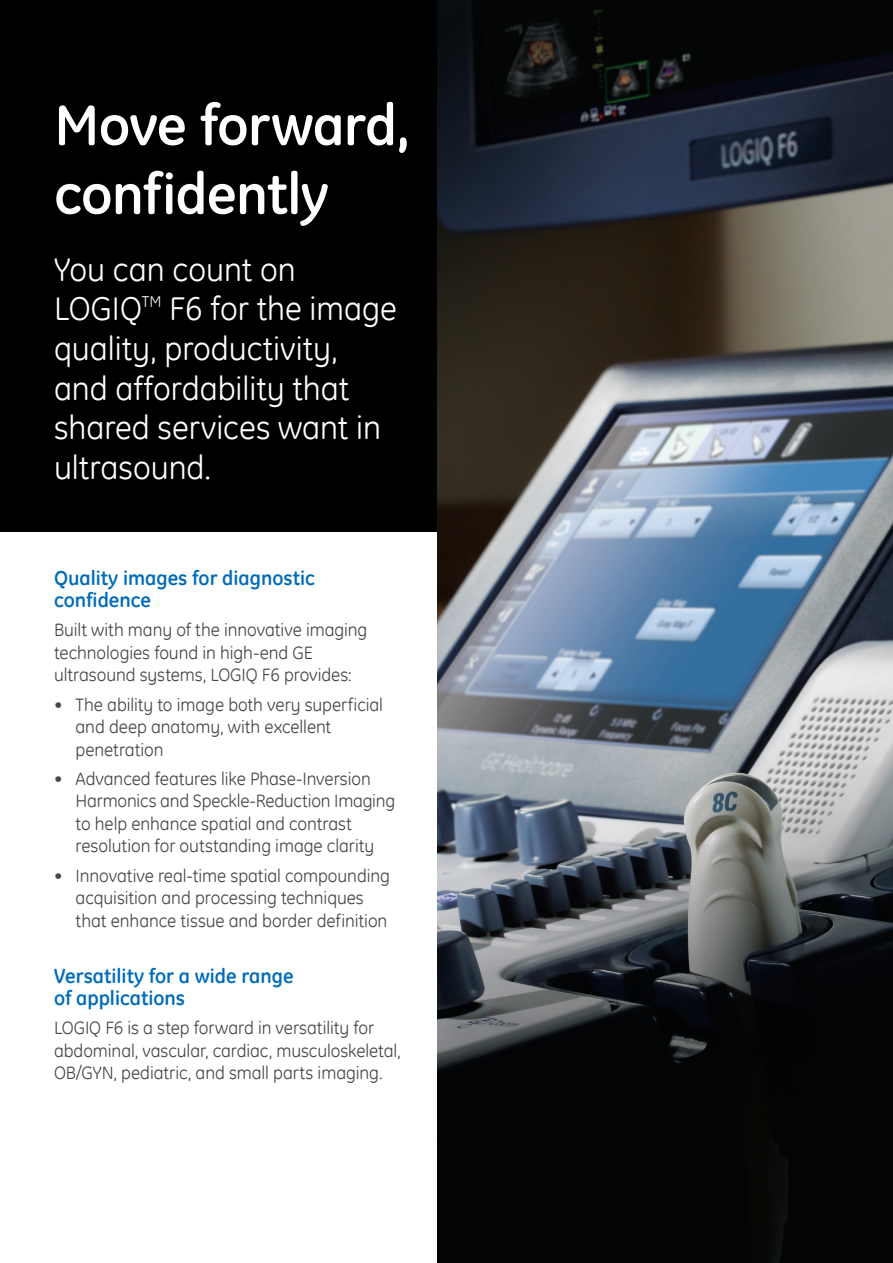
<style>
.page{position:relative;width:893px;height:1263px;background:#fff}
.page>*{position:absolute;margin:0;border:0;box-sizing:border-box;transform-origin:0 0}
.t1{font:700 57.3px/68.8px "GE Inspira";letter-spacing:-.015em;color:#fff}
.t2{font:33px/39.6px "GE Inspira";color:#fff}
.t3{font:700 20.25px/22.5px "GE Inspira";color:#006cb7}
.t4{font:18px/22.5px "GE Inspira";letter-spacing:-.005em;color:#464748}
</style>
<div class="page">
<div style="left:0;top:0;width:474px;height:532px;background:#000"></div>
<img style="left:437px;top:0;width:456px;height:1263px">
<h1 class="t1" style="left:54px;top:89px;width:357px">Move forward, confidently</h1>
<h2 class="t2" style="left:54px;top:249px;width:344px">You can count on<br>LOGIQ<sup>TM</sup> F6 for the image quality, productivity, and affordability that shared services want in ultrasound.</h2>
<p class="t3" style="left:54px;top:566px;width:263px">Quality images for diagnostic confidence</p>
<p class="t4" style="left:54px;top:618px;width:315px">Built with many of the innovative imaging technologies found in high-end GE ultrasound systems, LOGIQ F6 provides:</p>
<p class="t4" style="left:76px;top:693px;width:309px;text-indent:-22px">• The ability to image both very superficial and deep anatomy, with excellent penetration</p>
<p class="t4" style="left:76px;top:767px;width:321px;text-indent:-22px">• Advanced features like Phase-Inversion Harmonics and Speckle-Reduction Imaging to help enhance spatial and contrast resolution for outstanding image clarity</p>
<p class="t4" style="left:76px;top:864px;width:316px;text-indent:-22px">• Innovative real-time spatial compounding acquisition and processing techniques that enhance tissue and border definition</p>
<p class="t3" style="left:54px;top:964px;width:241px">Versatility for a wide range of applications</p>
<p class="t4" style="left:54px;top:1016px;width:348px">LOGIQ F6 is a step forward in versatility for abdominal, vascular, cardiac, musculoskeletal,<br>OB/GYN, pediatric, and small parts imaging.</p>
</div>
